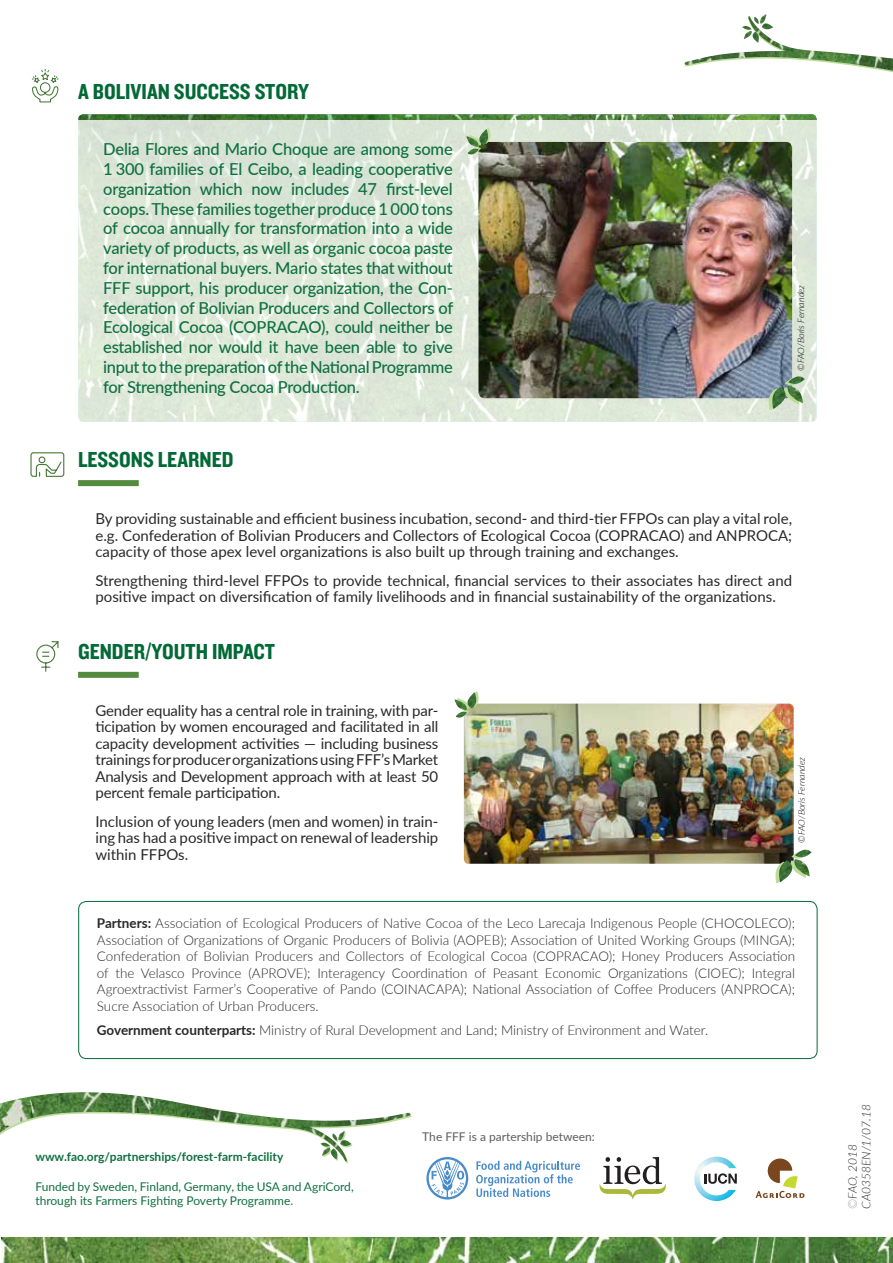
<style>
.page{position:relative;width:893px;height:1263px;background:#fff}
.page>*{position:absolute;margin:0;border:0;box-sizing:border-box;transform-origin:0 0}
.t1{font:22.5px "Knockout 50 Welterweight";color:#026937}
.t2{font:500 16.5px/19.8px "Lato";letter-spacing:-.02em;color:#0f7041;text-align:justify}
.t3{font:15px/16.5px "Lato";color:#292829;text-align:justify}
.t4{font:300 13.5px/16.5px "Lato";color:#292829;text-align:justify}
.t5{font:12px/14.4px "Lato";color:#0f7041}
.t6{font:700 12px "Lato";color:#0f7041}
.t7{font:12px "Lato";color:#5d5d5d}
.t8{font:italic 300 12px/13.5px "Lato";color:#292829}
.t9{font:italic 300 9px "Lato";color:#000}
.s1{font-weight:700}
.s2{font-weight:100}
</style>
<div class="page">
<img style="left:0;top:1092px;width:410px;height:69px">
<svg style="left:755px;top:1158px;width:49px;height:40px"></svg>
<svg style="left:599px;top:1157px;width:67px;height:42px"></svg>
<svg style="left:426px;top:1157px;width:42px;height:42px"></svg>
<svg style="left:476px;top:1161px;width:104px;height:36px"></svg>
<img style="left:694px;top:1156px;width:42px;height:45px">
<svg style="left:704px;top:1173px;width:33px;height:11px"></svg>
<svg style="left:685px;top:14px;width:208px;height:59px"></svg>
<img style="left:2px;top:1237px;width:891px;height:26px">
<div style="left:78px;top:480px;width:61px;height:6px;background:#538b3f"></div>
<div style="left:78px;top:672px;width:61px;height:6px;background:#538b3f"></div>
<svg style="left:36px;top:641px;width:23px;height:31px"></svg>
<svg style="left:78px;top:120px;width:739px;height:302px;fill:#dde7d7"></svg>
<img style="left:478px;top:142px;width:314px;height:256px">
<img style="left:466px;top:136px;width:2px;height:11px">
<svg style="left:468px;top:128px;width:23px;height:29px"></svg>
<svg style="left:768px;top:373px;width:33px;height:37px"></svg>
<img style="left:785px;top:386px;width:18px;height:17px">
<img style="left:771px;top:387px;width:15px;height:22px">
<img style="left:788px;top:376px;width:17px;height:8px">
<svg style="left:30px;top:452px;width:35px;height:25px"></svg>
<svg style="left:31px;top:69px;width:28px;height:34px"></svg>
<div style="left:78px;top:901px;width:739px;height:158px;border:1px solid #026937;border-radius:8px"></div>
<img style="left:464px;top:704px;width:330px;height:160px">
<svg style="left:455px;top:691px;width:24px;height:29px"></svg>
<svg style="left:775px;top:846px;width:33px;height:38px"></svg>
<img style="left:791px;top:859px;width:19px;height:17px">
<img style="left:778px;top:860px;width:15px;height:22px">
<img style="left:795px;top:850px;width:16px;height:7px">
<h1 class="t1" style="left:78px;top:76px;width:233px">A BOLIVIAN SUCCESS STORY</h1>
<p class="t2" style="left:103px;top:139px;width:351px">Delia Flores and Mario Choque are among some 1 300 families of El Ceibo, a leading cooperative organization which now includes 47 first-level coops. These families together produce 1 000 tons of cocoa annually for transformation into a wide variety of products, as well as organic cocoa paste for international buyers. Mario states that without FFF support, his producer organization, the Con&shy;federation of Bolivian Producers and Collectors of Ecological Cocoa (COPRACAO), could neither be established nor would it have been able to give input to the preparation of the National Programme for Strengthening Cocoa Production.</p>
<h1 class="t1" style="left:78px;top:445px;width:157px">LESSONS LEARNED</h1>
<p class="t9" style="left:795px;top:371px;width:87px;rotate:-90deg">©FAO/Boris Fernandez</p>
<p class="t3" style="left:95px;top:510px;width:698px">By providing sustainable and efficient business incubation, second- and third-tier FFPOs can play a vital role, e.g. Confederation of Bolivian Producers and Collectors of Ecological Cocoa (COPRACAO) and ANPROCA; capacity of those apex level organizations is also built up through training and exchanges.</p>
<p class="t3" style="left:95px;top:571px;width:698px">Strengthening third-level FFPOs to provide technical, financial services to their associates has direct and positive impact on diversification of family livelihoods and in financial sustainability of the organizations.</p>
<h1 class="t1" style="left:78px;top:637px;width:199px">GENDER/YOUTH IMPACT</h1>
<p class="t3" style="left:95px;top:701px;width:344px">Gender equality has a central role in training, with par&shy;ticipation by women encouraged and facilitated in all capacity development activities — including business trainings for producer organizations using FFF’s Market Analysis and Development approach with at least 50 percent female participation.</p>
<p class="t3" style="left:95px;top:812px;width:344px">Inclusion of young leaders (men and women) in train&shy;ing has had a positive impact on renewal of leadership within FFPOs.</p>
<p class="t9" style="left:795px;top:843px;width:87px;rotate:-90deg">©FAO/Boris Fernandez</p>
<p class="t4" style="left:97px;top:915px;width:700px"><span class="s1">Partners:</span> Association of Ecological Producers of Native Cocoa of the Leco Larecaja Indigenous People (CHOCOLECO); Association of Organizations of Organic Producers of Bolivia (AOPEB); Association of United Working Groups (MINGA); Confederation of Bolivian Producers and Collectors of Ecological Cocoa (COPRACAO); Honey Producers Association of the Velasco Province (APROVE); Interagency Coordination of Peasant Economic Organizations (CIOEC); Integral Agroextractivist Farmer’s Cooperative of Pando (COINACAPA); National Association of Coffee Producers (ANPROCA); Sucre Association of Urban Producers.</p>
<p class="t4" style="left:97px;top:1021px;width:613px"><span class="s1">Government counterparts:</span> Ministry of Rural Development and Land; Ministry of Environment and Water.</p>
<p class="t6" style="left:35px;top:1148px;width:249px">www.fao.org/partnerships/forest-farm-facility</p>
<p class="t5" style="left:35px;top:1178px;width:320px">Funded by Sweden, Finland, Germany, the USA and AgriCord, through its Farmers Fighting Poverty Programme.</p>
<p class="t7" style="left:422px;top:1128px;width:174px">The FFF is a partership between:</p>
<p class="t8" style="left:845px;top:1209px;width:106px;rotate:-90deg"><span class="s2">©</span>FAO, 2018<br>CA0358EN/1/07.18</p>
</div>
